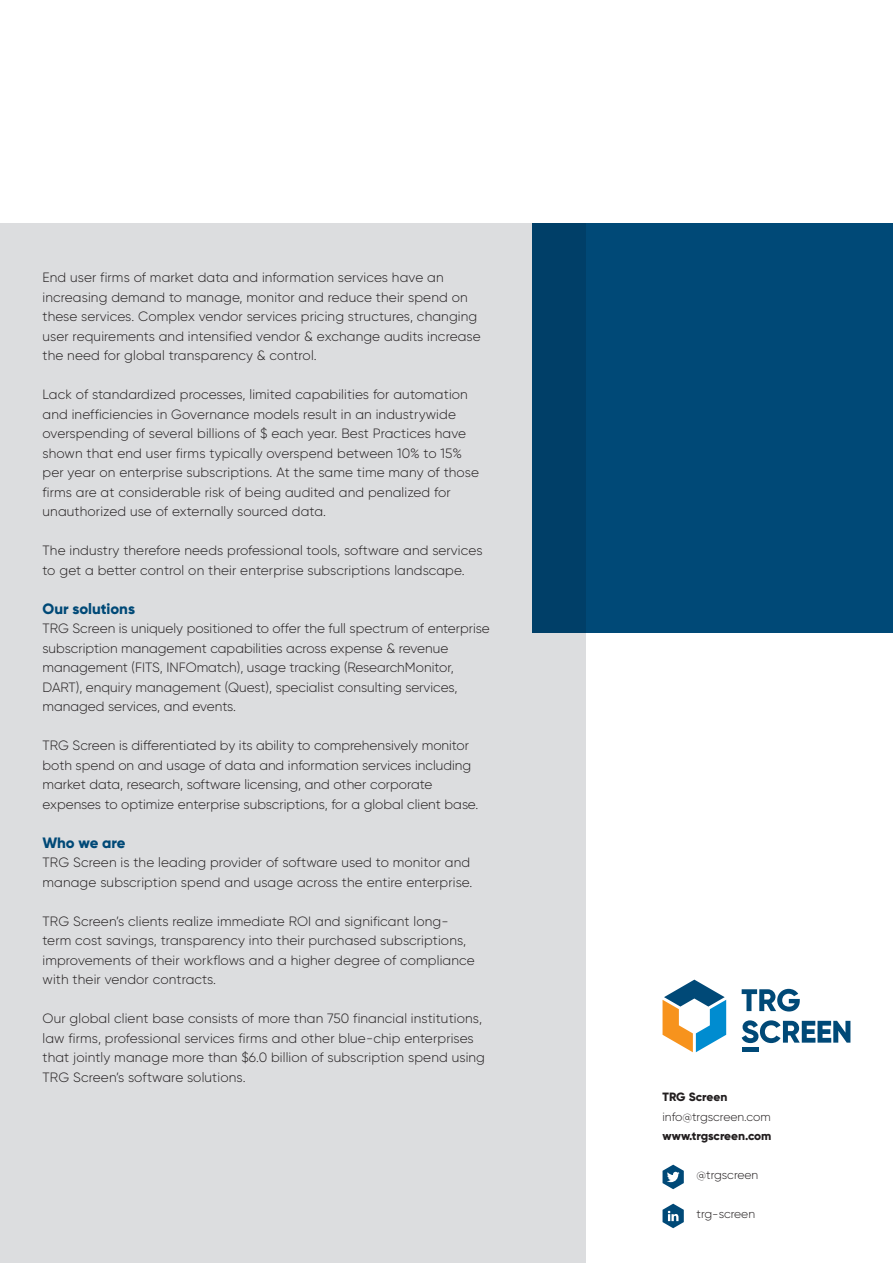
<style>
.page{position:relative;width:893px;height:1263px;background:#fff}
.page>*{position:absolute;margin:0;border:0;box-sizing:border-box;transform-origin:0 0}
.Kop{font:800 15px "Gilroy";color:#004977}
.Tekst{font:300 13.5px/19.5px "Gilroy";letter-spacing:.01em;color:#231f20}
.Kop-2{font:300 13.5px/19.5px "Gilroy";color:#231f20}
.t1{font:300 12px "Gilroy";color:#231f20}
.t2{font:800 12px "Gilroy";color:#231f20}
</style>
<div class="page">
<div style="left:0;top:224px;width:585px;height:1039px;background:#dcdddf"></div>
<div style="left:532px;top:224px;width:361px;height:409px;background:#004977"></div>
<svg style="left:662px;top:1165px;width:22px;height:24px"></svg>
<svg style="left:662px;top:1204px;width:22px;height:24px"></svg>
<svg style="left:742px;top:1020px;width:108px;height:23px"></svg>
<svg style="left:742px;top:989px;width:58px;height:22px"></svg>
<div style="left:742px;top:1047px;width:16px;height:5px;background:#004977"></div>
<svg style="left:662px;top:980px;width:64px;height:72px"></svg>
<p class="Tekst" style="left:43px;top:267px;width:440px">End user firms of market data and information services have an increasing demand to manage, monitor and reduce their spend on these services. Complex vendor services pricing structures, changing user requirements and intensified vendor &amp; exchange audits increase the need for global transparency &amp; control.</p>
<p class="Tekst" style="left:43px;top:384px;width:438px">Lack of standardized processes, limited capabilities for automation and inefficiencies in Governance models result in an industrywide overspending of several billions of $ each year. Best Practices have shown that end user firms typically overspend between 10% to 15% per year on enterprise subscriptions. At the same time many of those firms are at considerable risk of being audited and penalized for unauthorized use of externally sourced data.</p>
<p class="Tekst" style="left:43px;top:540px;width:441px">The industry therefore needs professional tools, software and services to get a better control on their enterprise subscriptions landscape.</p>
<p class="Kop" style="left:43px;top:599px;width:94px">Our solutions</p>
<p class="Kop-2" style="left:43px;top:618px;width:449px">TRG Screen is uniquely positioned to offer the full spectrum of enterprise subscription management capabilities across expense &amp; revenue management (FITS, INFOmatch), usage tracking (ResearchMonitor, DART), enquiry management (Quest), specialist consulting services, managed services, and events.</p>
<p class="Kop-2" style="left:43px;top:735px;width:437px">TRG Screen is differentiated by its ability to comprehensively monitor both spend on and usage of data and information services including market data, research, software licensing, and other corporate expenses to optimize enterprise subscriptions, for a global client base.</p>
<p class="Kop" style="left:43px;top:833px;width:85px">Who we are</p>
<p class="Tekst" style="left:43px;top:852px;width:431px">TRG Screen is the leading provider of software used to monitor and manage subscription spend and usage across the entire enterprise.</p>
<p class="Tekst" style="left:43px;top:911px;width:434px">TRG Screen’s clients realize immediate ROI and significant long&shy;term cost savings, transparency into their purchased subscriptions, improvements of their workflows and a higher degree of compliance with their vendor contracts.</p>
<p class="Tekst" style="left:43px;top:1008px;width:444px">Our global client base consists of more than 750 financial institutions, law firms, professional services firms and other blue-chip enterprises that jointly manage more than $6.0 billion of subscription spend using TRG Screen’s software solutions.</p>
<p class="t2" style="left:662px;top:1089px;width:66px">TRG Screen</p>
<p class="t1" style="left:662px;top:1109px;width:110px">info@trgscreen.com</p>
<p class="t2" style="left:662px;top:1128px;width:110px">www.trgscreen.com</p>
<p class="t1" style="left:697px;top:1168px;width:63px">@trgscreen</p>
<p class="t1" style="left:697px;top:1207px;width:60px">trg-screen</p>
</div>
